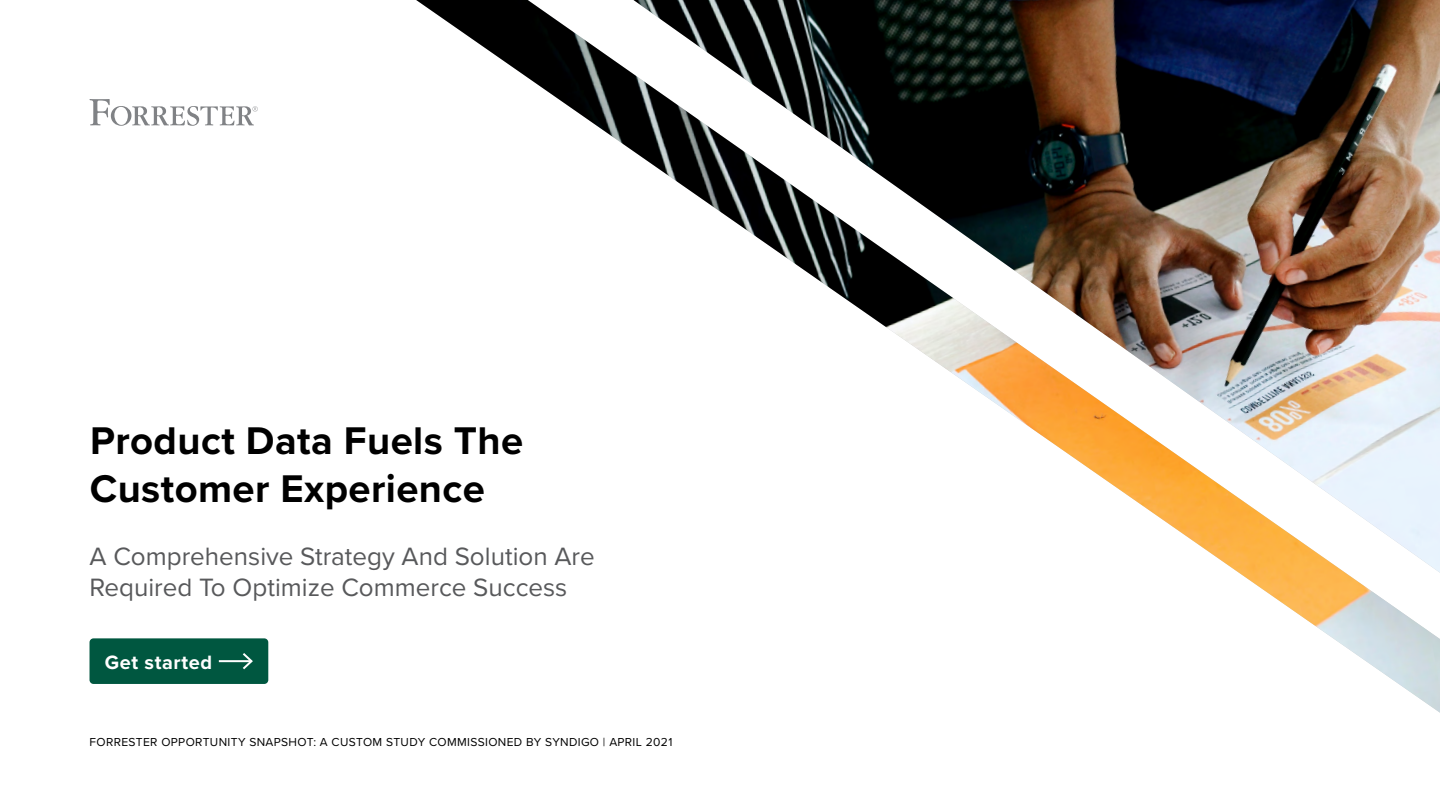
<style>
.page{position:relative;width:1440px;height:810px;background:#fff}
.page>*{position:absolute;margin:0;border:0;box-sizing:border-box;transform-origin:0 0}
.t1{font:700 40px/48px "Proxima Nova";letter-spacing:.01em;color:#000}
.t2{font:26px/31.2px "Proxima Nova";color:#58595b}
.t3{font:700 20px "Proxima Nova";letter-spacing:.03em;color:#fff}
.t4{font:12px "Proxima Nova";letter-spacing:.03em;color:#000}
</style>
<div class="page">
<img style="left:416px;top:0;width:1024px;height:713px">
<svg style="left:90px;top:99px;width:168px;height:27px"></svg>
<div style="left:90px;top:638px;width:178px;height:46px;background:#005740;border-radius:4px"></div>
<hr style="left:219px;top:660px;width:32px;height:2px;background:#fff">
<svg style="left:241px;top:653px;width:12px;height:17px"></svg>
<h1 class="t1" style="left:90px;top:416px;width:435px">Product Data Fuels The<br>Customer Experience</h1>
<h2 class="t2" style="left:90px;top:540px;width:507px">A Comprehensive Strategy And Solution Are<br>Required To Optimize Commerce Success</h2>
<h3 class="t3" style="left:105px;top:647px;width:109px">Get started</h3>
<p class="t4" style="left:90px;top:733px;width:584px">FORRESTER OPPORTUNITY SNAPSHOT: A CUSTOM STUDY COMMISSIONED BY SYNDIGO | APRIL 2021</p>
</div>
